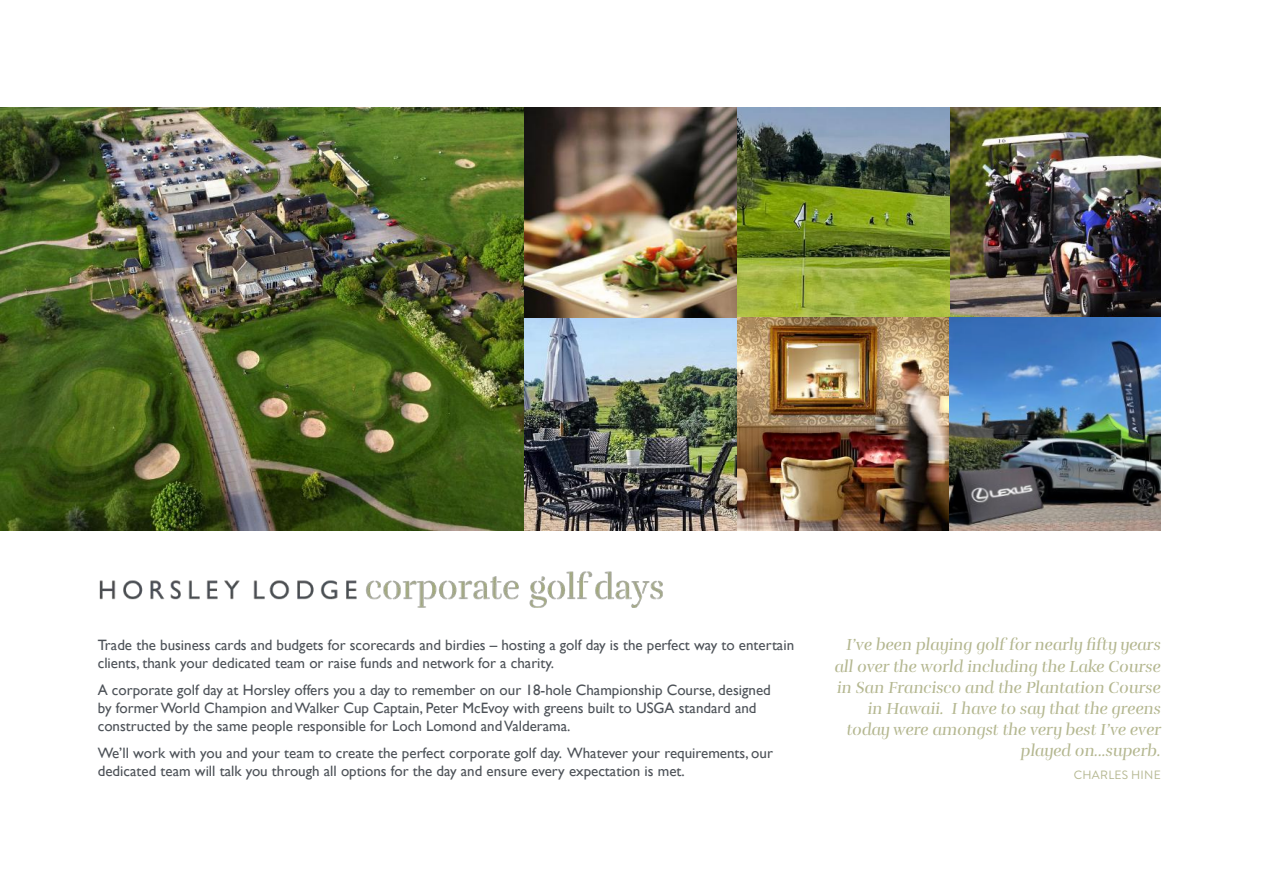
<style>
.page{position:relative;width:1263px;height:893px;background:#fff}
.page>*{position:absolute;margin:0;border:0;box-sizing:border-box;transform-origin:0 0}
.t1{font:16.5px/21px "Rufina Stencil Regular Italic";color:#b4b790;text-align:right}
.t2{font:15px/18px "Gill Sans";color:#4d5258}
.t3{font:12px "Brandon Grotesque";letter-spacing:.02em;color:#b4b790}
</style>
<div class="page">
<img style="left:99px;top:572px;width:564px;height:36px">
<img style="left:0;top:107px;width:1161px;height:423px">
<p class="t2" style="left:98px;top:637px;width:698px">Trade the business cards and budgets for scorecards and birdies – hosting a golf day is the perfect way to entertain clients, thank your dedicated team or raise funds and network for a charity.</p>
<p class="t2" style="left:98px;top:682px;width:675px">A corporate golf day at Horsley offers you a day to remember on our 18-hole Championship Course, designed by former World Champion and Walker Cup Captain, Peter McEvoy with greens built to USGA standard and constructed by the same people responsible for Loch Lomond and Valderama.</p>
<p class="t2" style="left:98px;top:745px;width:677px">We’ll work with you and your team to create the perfect corporate golf day. Whatever your requirements, our dedicated team will talk you through all options for the day and ensure every expectation is met.</p>
<p class="t1" style="left:835px;top:635px;width:328px">I’ve been playing golf for nearly fifty years all over the world including the Lake Course in San Francisco and the Plantation Course in Hawaii. I have to say that the greens today were amongst the very best I’ve ever played on...superb.</p>
<p class="t3" style="left:1074px;top:766px;width:88px">CHARLES HINE</p>
</div>
